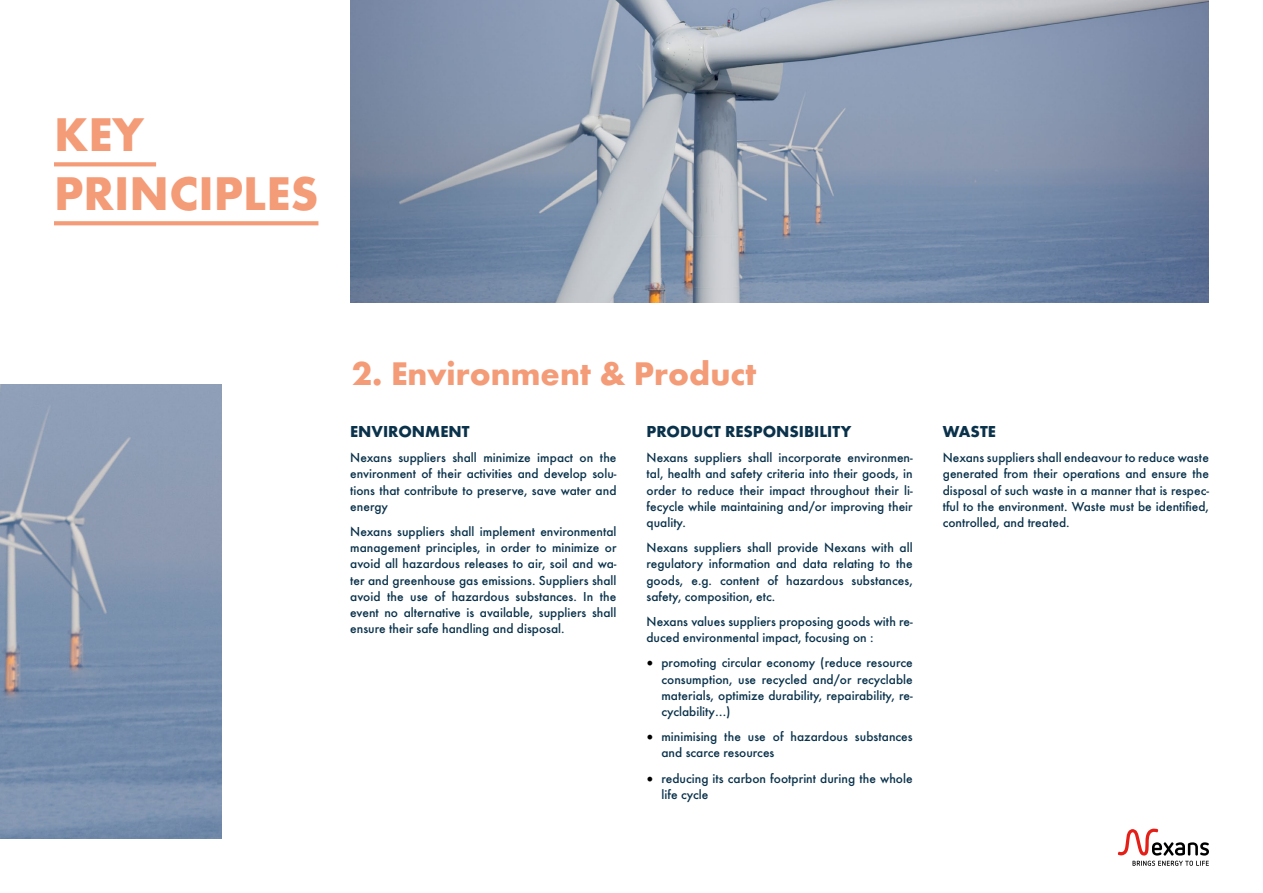
<style>
.page{position:relative;width:1263px;height:893px;background:#fff}
.page>*{position:absolute;margin:0;border:0;box-sizing:border-box;transform-origin:0 0}
.t1{font:700 49.05px/58.9px "Futura T";color:#f49b77}
.t2{font:700 33.9px "Futura T";color:#f49b77}
.t3{font:700 16.5px "Futura T";color:#0a324b}
.t4{font:500 13.5px/16.2px "Futura T";color:#0a324b;text-align:justify}
.s1{font-family:"Minion Pro";font-weight:400;font-size:18px;color:#000}
</style>
<div class="page">
<svg style="left:1118px;top:829px;width:91px;height:37px"></svg>
<img style="left:350px;top:0;width:859px;height:302px">
<img style="left:0;top:385px;width:221px;height:454px">
<svg style="left:54px;top:162px;width:102px;height:4px"></svg>
<svg style="left:54px;top:221px;width:264px;height:4px"></svg>
<h1 class="t1" style="left:54px;top:105px;width:266px">KEY<br>PRINCIPLES</h1>
<h2 class="t2" style="left:352px;top:353px;width:406px">2. Environment &amp; Product</h2>
<p class="t3" style="left:350px;top:422px;width:121px">ENVIRONMENT</p>
<p class="t4" style="left:350px;top:449px;width:268px">Nexans suppliers shall minimize impact on the environment of their activities and develop solu&shy;tions that contribute to preserve, save water and energy</p>
<p class="t4" style="left:350px;top:523px;width:268px">Nexans suppliers shall implement environmental management principles, in order to minimize or avoid all hazardous releases to air, soil and wa&shy;ter and greenhouse gas emissions. Suppliers shall avoid the use of hazardous substances. In the event no alternative is available, suppliers shall ensure their safe handling and disposal.</p>
<p class="t3" style="left:646px;top:422px;width:206px">PRODUCT RESPONSIBILITY</p>
<p class="t4" style="left:646px;top:449px;width:268px">Nexans suppliers shall incorporate environmen&shy;tal, health and safety criteria into their goods, in order to reduce their impact throughout their li&shy;fecycle while maintaining and/or improving their quality.</p>
<p class="t4" style="left:646px;top:539px;width:268px">Nexans suppliers shall provide Nexans with all regulatory information and data relating to the goods, e.g. content of hazardous substances, safety, composition, etc.</p>
<p class="t4" style="left:646px;top:613px;width:268px">Nexans values suppliers proposing goods with re&shy;duced environmental impact, focusing on :</p>
<p class="t4" style="left:661px;top:655px;width:253px;text-indent:-15px"><span class="s1">•</span> promoting circular economy (reduce resource consumption, use recycled and/or recyclable materials, optimize durability, repairability, re&shy;cyclability…)</p>
<p class="t4" style="left:661px;top:728px;width:253px;text-indent:-15px"><span class="s1">•</span> minimising the use of hazardous substances and scarce resources</p>
<p class="t4" style="left:661px;top:770px;width:253px;text-indent:-15px"><span class="s1">•</span> reducing its carbon footprint during the whole life cycle</p>
<p class="t3" style="left:943px;top:422px;width:55px">WASTE</p>
<p class="t4" style="left:943px;top:449px;width:268px">Nexans suppliers shall endeavour to reduce waste generated from their operations and ensure the disposal of such waste in a manner that is respec&shy;tful to the environment. Waste must be identified, controlled, and treated.</p>
</div>
